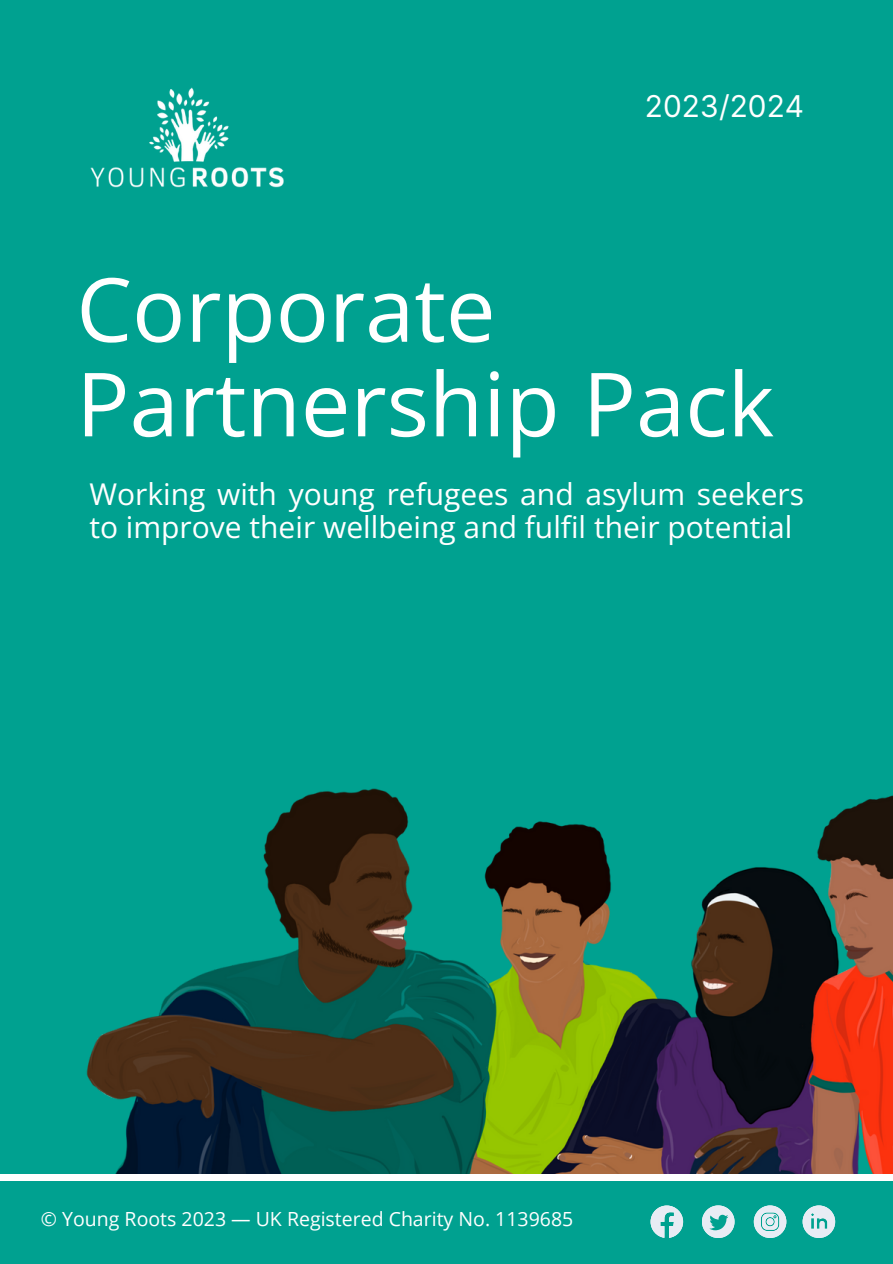
<style>
.page{position:relative;width:893px;height:1264px;background:#fff}
.page>*{position:absolute;margin:0;border:0;box-sizing:border-box;transform-origin:0 0}
.t1{font:88.5px/94.5px "Open Sans";color:#fff}
.t2{font:30px/33.8px "Open Sans";color:#fff}
.t3{font:30px "Inter";color:#fff}
.t4{font:19.5px "Open Sans";color:#fff}
</style>
<div class="page">
<div style="left:0;top:0;width:892px;height:1263px;background:#00a190"></div>
<div style="left:0;top:1174px;width:892px;height:89px;background:#fff"></div>
<div style="left:0;top:1181px;width:892px;height:82px;background:#00a190"></div>
<img style="left:90px;top:87px;width:194px;height:101px">
<svg style="left:650px;top:1205px;width:33px;height:32px"></svg>
<svg style="left:802px;top:1205px;width:33px;height:32px"></svg>
<svg style="left:753px;top:1205px;width:33px;height:32px"></svg>
<svg style="left:702px;top:1205px;width:32px;height:32px"></svg>
<img style="left:86px;top:788px;width:806px;height:385px">
<p class="t3" style="left:645px;top:88px;width:161px">2023/2024</p>
<p class="t1" style="left:76px;top:260px;width:699px">Corporate<br>Partnership Pack</p>
<h1 class="t2" style="left:89px;top:476px;width:716px">Working with young refugees and asylum seekers to improve their wellbeing and fulfil their potential</h1>
<p class="t4" style="left:41px;top:1204px;width:534px">© Young Roots 2023 — UK Registered Charity No. 1139685</p>
</div>
